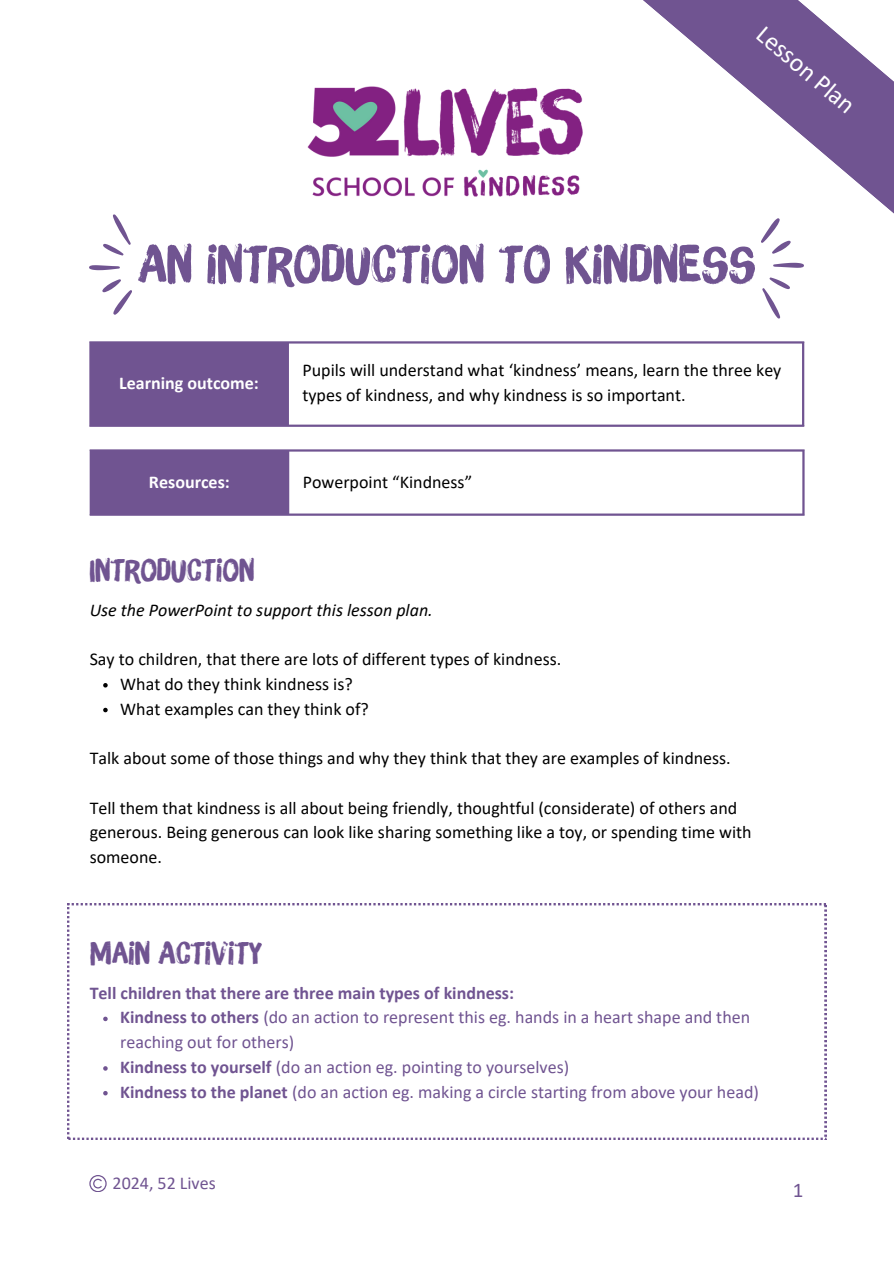
<style>
.page{position:relative;width:894px;height:1264px;background:#fff}
.page>*{position:absolute;margin:0;border:0;box-sizing:border-box;transform-origin:0 0}
.t1{font:51px "Brush Up";color:#705491}
.t2{font:30.3px "Brush Up";color:#705491}
.t3{font:25.5px "Calibri";color:#fff}
.t4{font:21px "Calibri";color:#705491}
.t5{font:18px/24.8px "Calibri";color:#000}
.t6{font:18px/24.8px "Calibri";color:#705491}
.t7{font:700 18px "Calibri";color:#705491}
.t8{font:italic 18px "Calibri";color:#000}
.t9{font:700 18px "Calibri";color:#fff}
.s1{font-weight:700}
</style>
<div class="page">
<img style="left:307px;top:86px;width:276px;height:111px">
<div style="left:90px;top:342px;width:198px;height:84px;background:#705491"></div>
<hr style="left:89px;top:343px;width:3px;height:81px;background:#705491">
<hr style="left:286px;top:343px;width:3px;height:81px;background:#705491">
<hr style="left:801px;top:343px;width:3px;height:81px;background:#705491">
<hr style="left:89px;top:341px;width:715px;height:2px;background:#705491">
<hr style="left:89px;top:424px;width:715px;height:3px;background:#705491">
<svg style="left:102px;top:279px;width:30px;height:36px"></svg>
<svg style="left:89px;top:265px;width:31px;height:5px"></svg>
<svg style="left:103px;top:215px;width:28px;height:40px"></svg>
<svg style="left:761px;top:233px;width:29px;height:21px"></svg>
<svg style="left:773px;top:263px;width:30px;height:5px"></svg>
<svg style="left:762px;top:277px;width:27px;height:41px"></svg>
<svg style="left:643px;top:0;width:250px;height:233px"></svg>
<svg style="left:89px;top:1175px;width:17px;height:16px"></svg>
<div style="left:90px;top:450px;width:198px;height:65px;background:#705491"></div>
<hr style="left:287px;top:451px;width:2px;height:62px;background:#705491">
<hr style="left:802px;top:451px;width:2px;height:62px;background:#705491">
<hr style="left:90px;top:449px;width:714px;height:2px;background:#705491">
<hr style="left:90px;top:513px;width:714px;height:3px;background:#705491">
<svg style="left:103px;top:683px;width:5px;height:4px"></svg>
<svg style="left:103px;top:707px;width:5px;height:5px"></svg>
<svg style="left:67px;top:903px;width:758px;height:236px"></svg>
<svg style="left:103px;top:1016px;width:5px;height:5px"></svg>
<svg style="left:103px;top:1066px;width:5px;height:4px"></svg>
<svg style="left:103px;top:1090px;width:5px;height:5px"></svg>
<p class="t3" style="left:766px;top:22px;width:122px;rotate:40deg">Lesson Plan</p>
<p class="t1" style="left:138px;top:242px;width:619px">AN INTRODUCTION TO KINDNESS</p>
<h3 class="t9" style="left:119px;top:375px;width:141px">Learning outcome:</h3>
<p class="t5" style="left:302px;top:359px;width:480px">Pupils will understand what ‘kindness’ means, learn the three key types of kindness, and why kindness is so important.</p>
<p class="t9" style="left:149px;top:474px;width:82px">Resources:</p>
<p class="t5" style="left:303px;top:471px;width:171px">Powerpoint “Kindness”</p>
<p class="t2" style="left:89px;top:556px;width:166px">INTRODUCTION</p>
<h2 class="t8" style="left:90px;top:602px;width:344px">Use the PowerPoint to support this lesson plan.</h2>
<p class="t5" style="left:90px;top:648px;width:473px">Say to children, that there are lots of different types of kindness.</p>
<p class="t5" style="left:120px;top:673px;width:234px">What do they think kindness is?</p>
<p class="t5" style="left:120px;top:697px;width:250px">What examples can they think of?</p>
<p class="t5" style="left:90px;top:747px;width:642px">Talk about some of those things and why they think that they are examples of kindness.</p>
<p class="t5" style="left:90px;top:796px;width:663px">Tell them that kindness is all about being friendly, thoughtful (considerate) of others and generous. Being generous can look like sharing something like a toy, or spending time with someone.</p>
<h2 class="t2" style="left:90px;top:939px;width:173px">MAIN ACTIVITY</h2>
<h4 class="t7" style="left:90px;top:985px;width:426px">Tell children that there are three main types of kindness:</h4>
<p class="t6" style="left:120px;top:1006px;width:631px"><span class="s1">Kindness to others</span> (do an action to represent this eg. hands in a heart shape and then reaching out for others)</p>
<p class="t6" style="left:120px;top:1056px;width:450px"><span class="s1">Kindness to yourself</span> (do an action eg. pointing to yourselves)</p>
<p class="t6" style="left:120px;top:1080px;width:640px"><span class="s1">Kindness to the planet</span> (do an action eg. making a circle starting from above your head)</p>
<h1 class="t6" style="left:113px;top:1172px;width:105px">2024, 52 Lives</h1>
<p class="t4" style="left:792px;top:1180px;width:12px">1</p>
</div>
